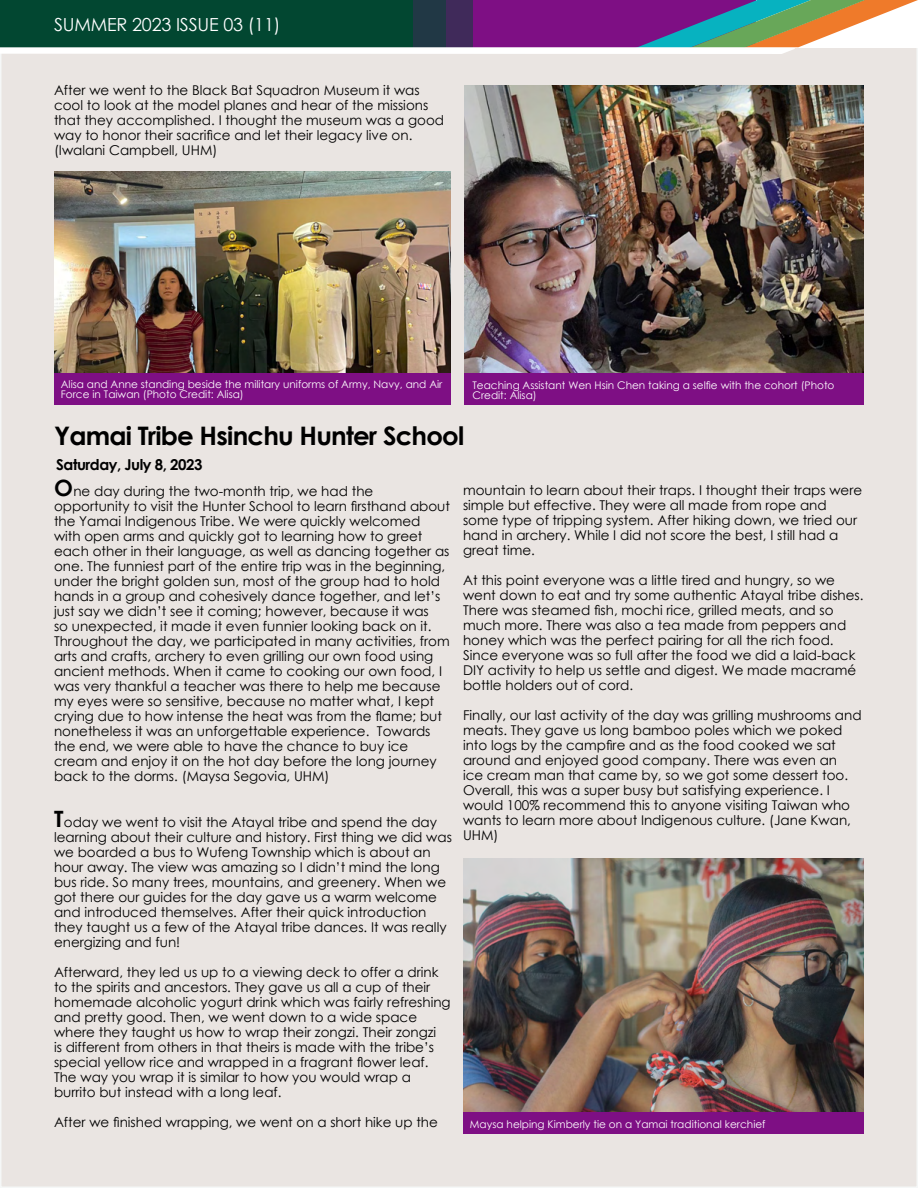
<style>
.page{position:relative;width:918px;height:1188px;background:#fff}
.page>*{position:absolute;margin:0;border:0;box-sizing:border-box;transform-origin:0 0}
.Newsletter_Content_Titles{font:700 25.5px "Century Gothic";letter-spacing:-.03em;color:#000}
.t1{font:18px "Century Gothic";letter-spacing:-.01em;color:#fff}
.Newsletter_Title_Subheading{font:700 15px "Century Gothic";letter-spacing:-.03em;color:#000}
.Newsletter_Body{font:13.5px/15px "Century Gothic";color:#000}
.Paragraph_Style_1{font:13.5px/15px "Century Gothic";color:#000}
.Newsletter_Photo_Caption{font:10.5px/10.5px "Century Gothic";color:#fff}
.s1{font-weight:700;font-size:22.5px}
</style>
<div class="page">
<div style="left:0;top:0;width:918px;height:1188px;background:#eae5e2;border:2px solid #f5f7f7"></div>
<svg style="left:0;top:0;width:918px;height:54px;background:#5d6771"></svg>
<img style="left:463px;top:858px;width:401px;height:255px">
<div style="left:463px;top:1113px;width:401px;height:21px;background:#7e0f84"></div>
<img style="left:464px;top:85px;width:400px;height:288px">
<div style="left:464px;top:373px;width:400px;height:32px;background:#7e0f84"></div>
<img style="left:55px;top:172px;width:395px;height:201px">
<div style="left:54px;top:373px;width:396px;height:32px;background:#7e0f84"></div>
<h2 class="t1" style="left:54px;top:12px;width:228px">SUMMER 2023 ISSUE 03 (11)</h2>
<p class="Paragraph_Style_1" style="left:54px;top:83px;width:392px">After we went to the Black Bat Squadron Museum it was cool to look at the model planes and hear of the missions that they accomplished. I thought the museum was a good way to honor their sacrifice and let their legacy live on. (Iwalani Campbell, UHM)</p>
<p class="Newsletter_Photo_Caption" style="left:61px;top:379px;width:383px">Alisa and Anne standing beside the military uniforms of Army, Navy, and Air<br>Force in Taiwan (Photo Credit: Alisa)</p>
<p class="Newsletter_Photo_Caption" style="left:472px;top:379px;width:363px">Teaching Assistant Wen Hsin Chen taking a selfie with the cohort (Photo<br>Credit: Alisa)</p>
<p class="Newsletter_Photo_Caption" style="left:470px;top:393px;width:49px">[caption]</p>
<p class="Newsletter_Content_Titles" style="left:54px;top:417px;width:412px">Yamai Tribe Hsinchu Hunter School</p>
<p class="Newsletter_Title_Subheading" style="left:56px;top:453px;width:148px">Saturday, July 8, 2023</p>
<p class="Newsletter_Body" style="left:54px;top:483px;width:398px"><span class="s1">O</span>ne day during the two-month trip, we had the opportunity to visit the Hunter School to learn firsthand about the Yamai Indigenous Tribe. We were quickly welcomed with open arms and quickly got to learning how to greet each other in their language, as well as dancing together as one. The funniest part of the entire trip was in the beginning, under the bright golden sun, most of the group had to hold hands in a group and cohesively dance together, and let’s just say we didn’t see it coming; however, because it was<br>so unexpected, it made it even funnier looking back on it.<br>Throughout the day, we participated in many activities, from arts and crafts, archery to even grilling our own food using ancient methods. When it came to cooking our own food, I was very thankful a teacher was there to help me because my eyes were so sensitive, because no matter what, I kept crying due to how intense the heat was from the flame; but nonetheless it was an unforgettable experience. Towards the end, we were able to have the chance to buy ice cream and enjoy it on the hot day before the long journey back to the dorms. (Maysa Segovia, UHM)</p>
<p class="Newsletter_Body" style="left:463px;top:482px;width:401px">mountain to learn about their traps. I thought their traps were simple but effective. They were all made from rope and some type of tripping system. After hiking down, we tried our hand in archery. While I did not score the best, I still had a great time.</p>
<p class="Newsletter_Body" style="left:463px;top:572px;width:402px">At this point everyone was a little tired and hungry, so we went down to eat and try some authentic Atayal tribe dishes.<br>There was steamed fish, mochi rice, grilled meats, and so much more. There was also a tea made from peppers and honey which was the perfect pairing for all the rich food.<br>Since everyone was so full after the food we did a laid-back DIY activity to help us settle and digest. We made macramé bottle holders out of cord.</p>
<p class="Newsletter_Body" style="left:463px;top:707px;width:400px">Finally, our last activity of the day was grilling mushrooms and meats. They gave us long bamboo poles which we poked into logs by the campfire and as the food cooked we sat around and enjoyed good company. There was even an<br>ice cream man that came by, so we got some dessert too.<br>Overall, this was a super busy but satisfying experience. I would 100% recommend this to anyone visiting Taiwan who wants to learn more about Indigenous culture. (Jane Kwan, UHM)</p>
<p class="Newsletter_Body" style="left:54px;top:814px;width:399px"><span class="s1">T</span>oday we went to visit the Atayal tribe and spend the day learning about their culture and history. First thing we did was we boarded a bus to Wufeng Township which is about an hour away. The view was amazing so I didn’t mind the long bus ride. So many trees, mountains, and greenery. When we got there our guides for the day gave us a warm welcome and introduced themselves. After their quick introduction they taught us a few of the Atayal tribe dances. It was really energizing and fun!</p>
<p class="Newsletter_Body" style="left:54px;top:964px;width:398px">Afterward, they led us up to a viewing deck to offer a drink to the spirits and ancestors. They gave us all a cup of their homemade alcoholic yogurt drink which was fairly refreshing and pretty good. Then, we went down to a wide space where they taught us how to wrap their zongzi. Their zongzi<br>is different from others in that theirs is made with the tribe’s special yellow rice and wrapped in a fragrant flower leaf.<br>The way you wrap it is similar to how you would wrap a burrito but instead with a long leaf.</p>
<p class="Newsletter_Body" style="left:54px;top:1114px;width:385px">After we finished wrapping, we went on a short hike up the</p>
<p class="Newsletter_Photo_Caption" style="left:470px;top:1119px;width:297px">Maysa helping Kimberly tie on a Yamai traditional kerchief</p>
</div>
